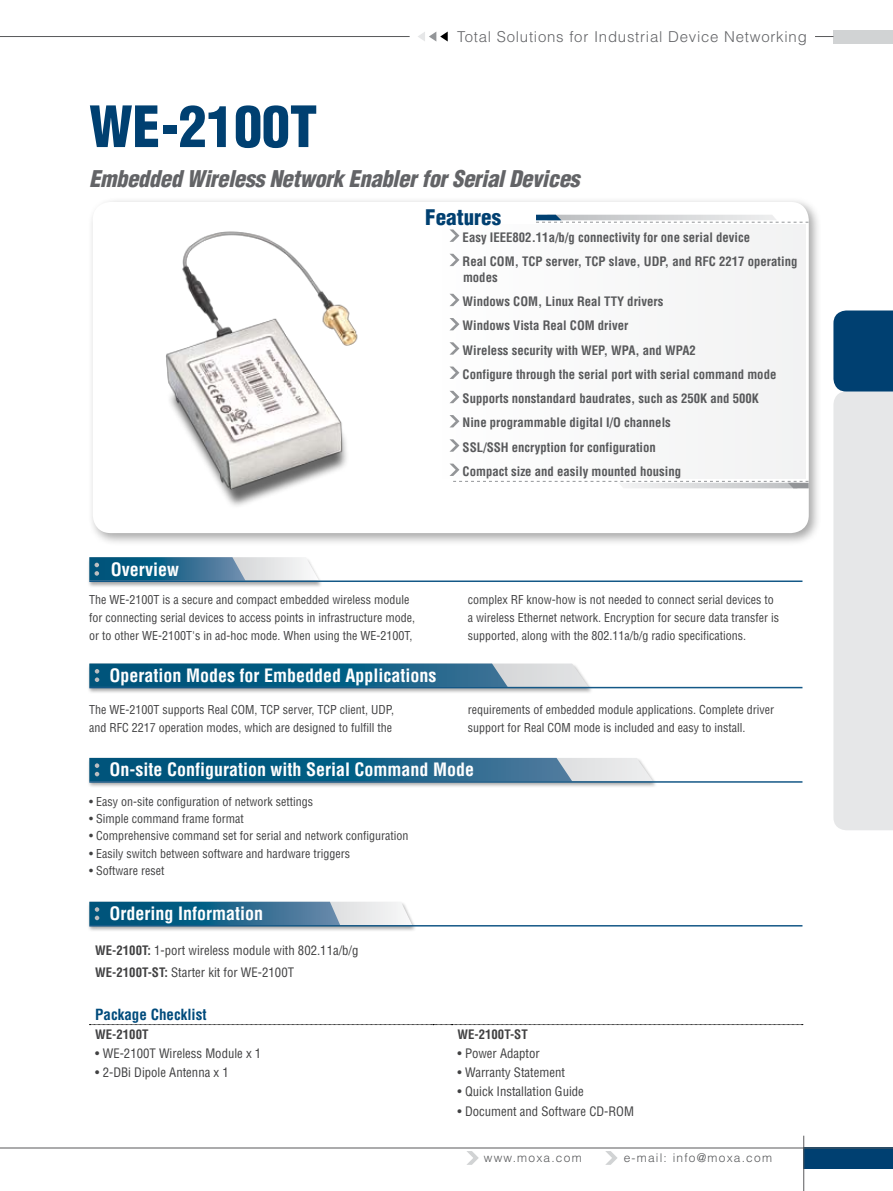
<style>
.page{position:relative;width:893px;height:1191px;background:#fff}
.page>*{position:absolute;margin:0;border:0;box-sizing:border-box;transform-origin:0 0}
.t1{font:900 condensed 55.5px "Helvetica";color:#004071}
.t2{font:italic 900 condensed 22.5px "Helvetica";letter-spacing:-.015em;color:#636467}
.t3{font:900 condensed 21px "Helvetica";color:#004071}
.t4{font:700 condensed 18px "Helvetica";color:#fff}
.t5{font:300 15px "Helvetica";letter-spacing:.05em;color:#636467}
.t6{font:700 condensed 15px "Helvetica";color:#004b7c}
.t7{font:700 condensed 12.75px/24.3px "Helvetica";color:#58595b}
.t8{font:condensed 12.75px/21.3px "Helvetica";color:#414142}
.t9{font:700 condensed 12.75px "Helvetica";color:#414142}
.t10{font:condensed 12px/18px "Helvetica";color:#414142}
.t11{font:300 12px "Helvetica";letter-spacing:.1em;color:#58595b}
.s1{font-weight:700}
</style>
<div class="page">
<div style="left:804px;top:1147px;width:89px;height:22px;background:#004071"></div>
<svg style="left:833px;top:310px;width:60px;height:520px;background:#c3cdd6"></svg>
<div style="left:833px;top:30px;width:60px;height:13px;background:#d1d3d4"></div>
<svg style="left:418px;top:32px;width:30px;height:10px"></svg>
<svg style="left:0;top:36px;width:410px;height:1px"></svg>
<svg style="left:815px;top:36px;width:18px;height:1px"></svg>
<hr style="left:0;top:1147px;width:893px;height:1px;background:#58595b">
<svg style="left:467px;top:1151px;width:12px;height:13px"></svg>
<svg style="left:605px;top:1151px;width:13px;height:13px"></svg>
<hr style="left:803px;top:1135px;width:1px;height:56px;background:#5a5b5d">
<div style="left:88px;top:197px;width:740px;height:356px;background:#000;opacity:.35"></div>
<div style="left:93px;top:202px;width:716px;height:331px;background:#fff;border-radius:18px"></div>
<svg style="left:536px;top:215px;width:272px;height:8px"></svg>
<div style="left:438px;top:225px;width:368px;height:254px;background:#f8f8f8"></div>
<svg style="left:450px;top:229px;width:9px;height:13px"></svg>
<svg style="left:450px;top:254px;width:9px;height:12px"></svg>
<svg style="left:450px;top:294px;width:9px;height:12px"></svg>
<svg style="left:450px;top:318px;width:9px;height:12px"></svg>
<svg style="left:450px;top:342px;width:9px;height:13px"></svg>
<svg style="left:450px;top:366px;width:9px;height:13px"></svg>
<svg style="left:450px;top:391px;width:9px;height:12px"></svg>
<svg style="left:450px;top:415px;width:9px;height:12px"></svg>
<svg style="left:450px;top:439px;width:9px;height:13px"></svg>
<svg style="left:450px;top:463px;width:359px;height:25px"></svg>
<div style="left:87px;top:557px;width:243px;height:37px;background:#000;opacity:.35"></div>
<svg style="left:89px;top:557px;width:230px;height:23px;background:#6895ad"></svg>
<hr style="left:89px;top:580px;width:713px;height:2px;background:#145887">
<div style="left:87px;top:663px;width:513px;height:37px;background:#000;opacity:.35"></div>
<hr style="left:89px;top:687px;width:713px;height:1px;background:#145887">
<svg style="left:89px;top:663px;width:499px;height:24px;background:#367796"></svg>
<div style="left:87px;top:757px;width:577px;height:37px;background:#000;opacity:.35"></div>
<hr style="left:89px;top:781px;width:713px;height:1px;background:#145887">
<svg style="left:89px;top:758px;width:564px;height:23px;background:#357696"></svg>
<svg style="left:89px;top:1024px;width:714px;height:1px"></svg>
<div style="left:87px;top:901px;width:336px;height:37px;background:#000;opacity:.35"></div>
<hr style="left:89px;top:925px;width:713px;height:1px;background:#145887">
<svg style="left:89px;top:901px;width:323px;height:24px;background:#5589a5"></svg>
<img style="left:166px;top:231px;width:192px;height:271px">
<p class="t5" style="left:457px;top:28px;width:351px">Total Solutions for Industrial Device Networking</p>
<h1 class="t1" style="left:89px;top:92px;width:230px">WE-2100T</h1>
<h2 class="t2" style="left:89px;top:165px;width:492px">Embedded Wireless Network Enabler for Serial Devices</h2>
<h3 class="t3" style="left:425px;top:204px;width:77px">Features</h3>
<p class="t7" style="left:463px;top:225px;width:336px">Easy IEEE802.11a/b/g connectivity for one serial device<br>Real COM, TCP server, TCP slave, UDP, and RFC 2217 operating</p>
<p class="t7" style="left:463px;top:265px;width:315px">modes<br>Windows COM, Linux Real TTY drivers<br>Windows Vista Real COM driver<br>Wireless security with WEP, WPA, and WPA2<br>Configure through the serial port with serial command mode Supports nonstandard baudrates, such as 250K and 500K Nine programmable digital I/O channels<br>SSL/SSH encryption for configuration<br>Compact size and easily mounted housing</p>
<h3 class="t4" style="left:111px;top:558px;width:70px">Overview</h3>
<p class="t10" style="left:89px;top:591px;width:327px">The WE-2100T is a secure and compact embedded wireless module for connecting serial devices to access points in infrastructure mode, or to other WE-2100T's in ad-hoc mode. When using the WE-2100T,</p>
<p class="t10" style="left:468px;top:591px;width:313px">complex RF know-how is not needed to connect serial devices to a wireless Ethernet network. Encryption for secure data transfer is supported, along with the 802.11a/b/g radio specifications.</p>
<h3 class="t4" style="left:110px;top:664px;width:329px">Operation Modes for Embedded Applications</h3>
<p class="t10" style="left:89px;top:700px;width:306px">The WE-2100T supports Real COM, TCP server, TCP client, UDP, and RFC 2217 operation modes, which are designed to fulfill the</p>
<p class="t10" style="left:468px;top:700px;width:308px">requirements of embedded module applications. Complete driver support for Real COM mode is included and easy to install.</p>
<h3 class="t4" style="left:110px;top:758px;width:366px">On-site Configuration with Serial Command Mode</h3>
<p class="t10" style="left:89px;top:792px;width:225px">• Easy on-site configuration of network settings</p>
<p class="t10" style="left:89px;top:810px;width:156px">• Simple command frame format</p>
<p class="t10" style="left:89px;top:827px;width:321px">• Comprehensive command set for serial and network configuration</p>
<p class="t10" style="left:89px;top:844px;width:262px">• Easily switch between software and hardware triggers</p>
<p class="t10" style="left:89px;top:861px;width:77px">• Software reset</p>
<h3 class="t4" style="left:110px;top:902px;width:155px">Ordering Information</h3>
<p class="t8" style="left:95px;top:940px;width:265px"><span class="s1">WE-2100T:</span> 1-port wireless module with 802.11a/b/g<br><span class="s1">WE-2100T-ST:</span> Starter kit for WE-2100T</p>
<p class="t6" style="left:95px;top:1004px;width:113px">Package Checklist</p>
<p class="t9" style="left:95px;top:1026px;width:55px">WE-2100T</p>
<p class="t8" style="left:95px;top:1042px;width:168px">• WE-2100T Wireless Module x 1</p>
<p class="t8" style="left:95px;top:1061px;width:135px">• 2-DBi Dipole Antenna x 1</p>
<p class="t9" style="left:458px;top:1026px;width:72px">WE-2100T-ST</p>
<p class="t8" style="left:458px;top:1042px;width:84px">• Power Adaptor</p>
<p class="t8" style="left:458px;top:1061px;width:109px">• Warranty Statement</p>
<p class="t8" style="left:458px;top:1081px;width:128px">• Quick Installation Guide</p>
<p class="t8" style="left:458px;top:1100px;width:178px">• Document and Software CD-ROM</p>
<p class="t11" style="left:484px;top:1149px;width:99px">www.moxa.com</p>
<p class="t11" style="left:624px;top:1149px;width:150px">e-mail: info@moxa.com</p>
</div>
